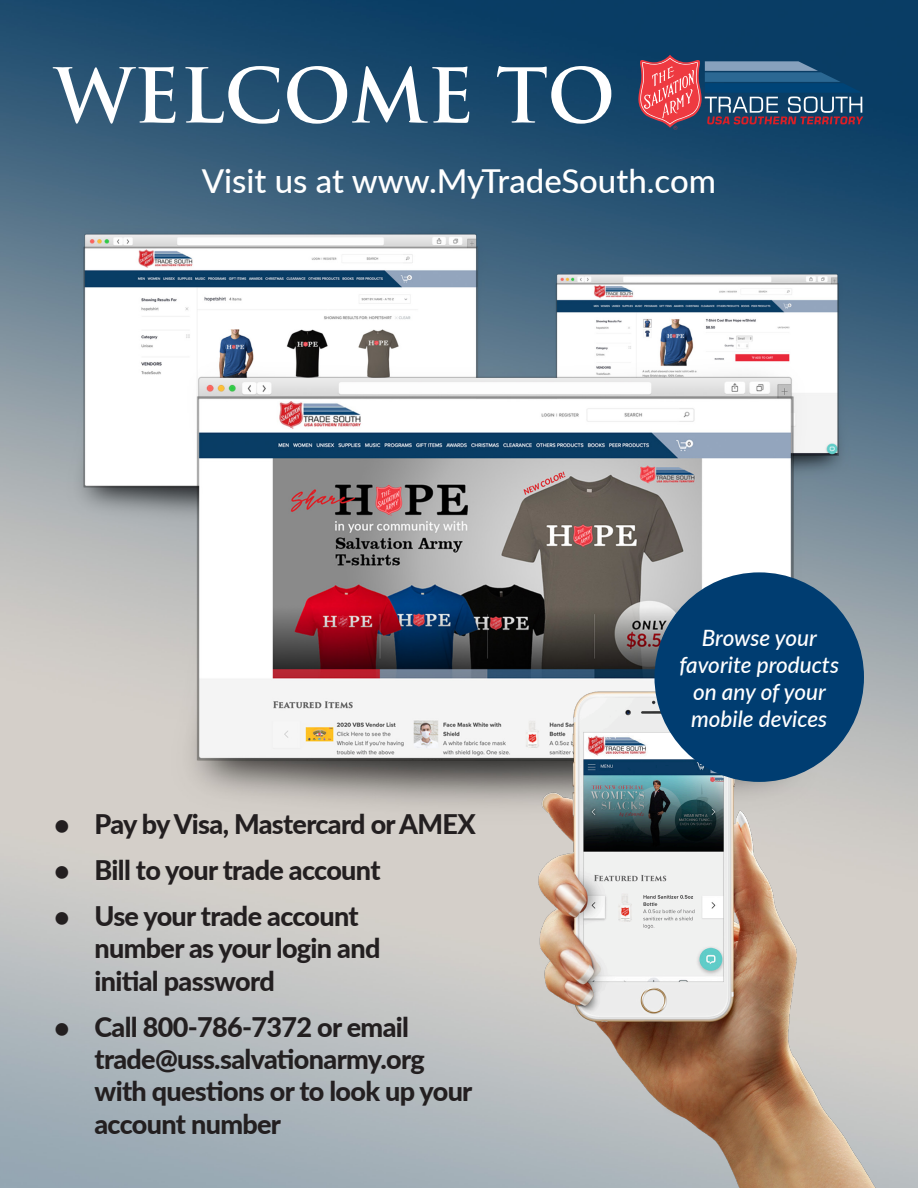
<style>
.page{position:relative;width:918px;height:1188px;background:#fff}
.page>*{position:absolute;margin:0;border:0;box-sizing:border-box;transform-origin:0 0}
.t1{font:700 73.5px "Trajan Pro";color:#fff}
.t2{font:500 33px "Lato";color:#fff}
.t3{font:800 27px/32.4px "Lato";letter-spacing:-.025em;color:#231f20}
.t4{font:italic 500 22.5px/27px "Lato";color:#fff;text-align:center}
</style>
<div class="page">
<img style="left:0;top:0;width:918px;height:1188px">
<img style="left:504px;top:665px;width:414px;height:523px">
<div style="left:654px;top:572px;width:210px;height:210px;background:#003d71;border-radius:50%"></div>
<svg style="left:638px;top:55px;width:225px;height:75px;background:#565472"></svg>
<p class="t1" style="left:54px;top:50px;width:563px">WELCOME TO</p>
<p class="t2" style="left:202px;top:157px;width:516px">Visit us at www.MyTradeSouth.com</p>
<p class="t3" style="left:54px;top:807px;width:423px">• Pay by Visa, Mastercard or AMEX</p>
<p class="t3" style="left:54px;top:853px;width:328px">• Bill to your trade account</p>
<p class="t3" style="left:94px;top:899px;width:287px;text-indent:-40px">• Use your trade account number as your login and initial password</p>
<p class="t3" style="left:94px;top:1009px;width:379px;text-indent:-40px">• Call 800-786-7372 or email trade@uss.salvationarmy.org with questions or to look up your account number</p>
<p class="t4" style="left:679px;top:623px;width:161px">Browse your favorite products on any of your mobile devices</p>
</div>
